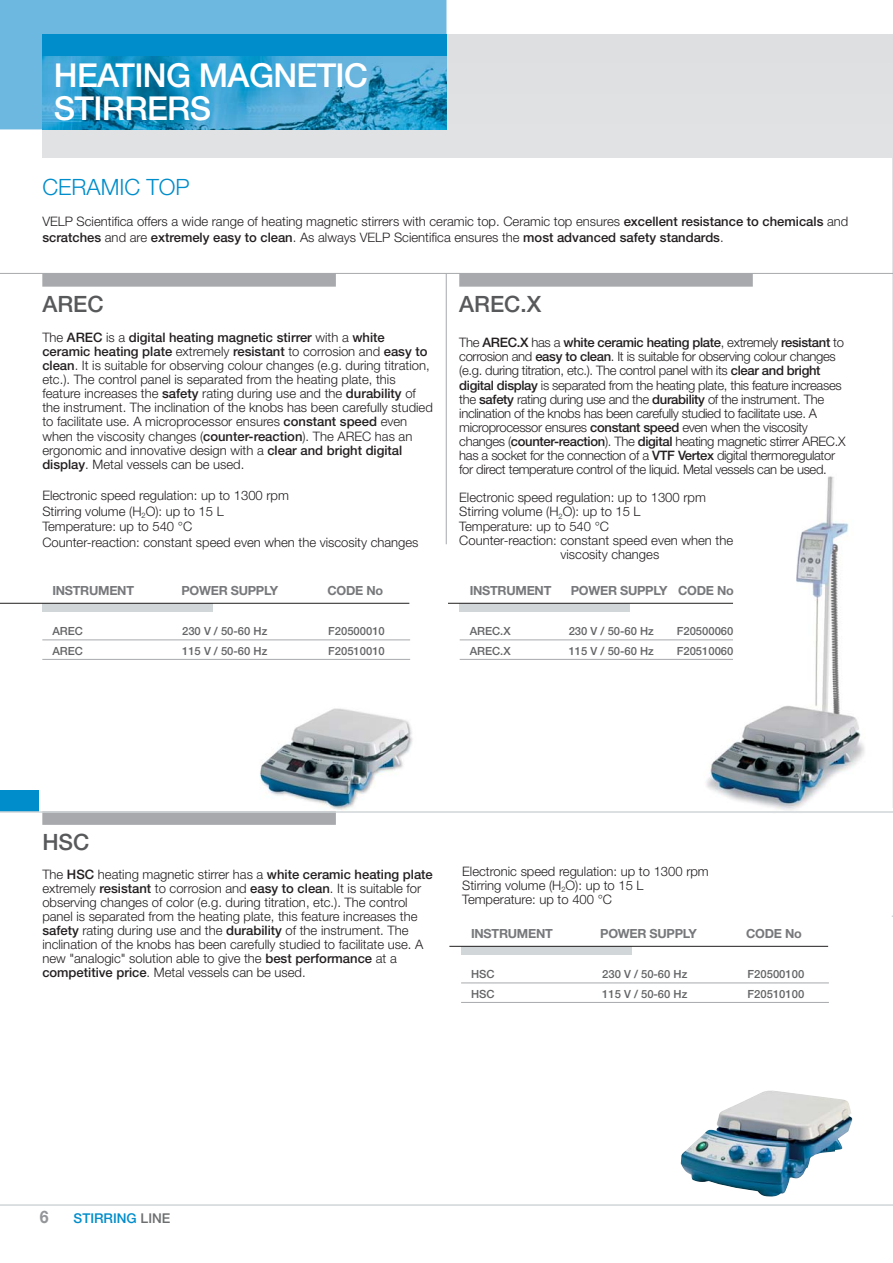
<style>
.page{position:relative;width:893px;height:1263px;background:#fff}
.page>*{position:absolute;margin:0;border:0;box-sizing:border-box;transform-origin:0 0}
.t1{font:500 33px/33px "Helvetica Neue";letter-spacing:-.02em;color:#fff}
.t2{font:500 22.5px "Helvetica Neue";color:#58595b}
.t3{font:300 22.5px "Helvetica Neue";color:#008dcb}
.t4{font:700 17.25px "Helvetica Neue";color:#939598;scale:.92 1}
.t5{font:500 13.5px "Helvetica Neue";color:#008dcb}
.t6{font:300 13.05px/14.1px "Helvetica Neue";color:#231f20}
.t7{font:300 13.05px/14.1px "Helvetica Neue";letter-spacing:-.025em;color:#231f20}
.t8{font:700 12.6px "Helvetica Neue";letter-spacing:-.02em;color:#77787b}
.t9{font:500 11.25px "Helvetica Neue";color:#636466}
.s1{font-weight:500}
.s2{color:#6d6e70}
</style>
<div class="page">
<div style="left:42px;top:34px;width:850px;height:774px;background:#e0e1e2"></div>
<div style="left:42px;top:158px;width:850px;height:696px;background:#fff"></div>
<img style="left:695px;top:476px;width:170px;height:334px">
<svg style="left:0;top:0;width:446px;height:129px;background:#49a6d1"></svg>
<img style="left:446px;top:34px;width:1px;height:95px">
<div style="left:42px;top:34px;width:404px;height:21px;background:#008dcb"></div>
<img style="left:680px;top:1090px;width:172px;height:107px">
<hr style="left:0;top:1204px;width:892px;height:2px;background:#d1d6d8">
<div style="left:0;top:791px;width:38px;height:21px;background:#008dcb"></div>
<div style="left:42px;top:273px;width:294px;height:14px;background:#a7a9ac"></div>
<hr style="left:446px;top:273px;width:1px;height:271px;background:#a7a9ac">
<hr style="left:0;top:273px;width:892px;height:1px;background:#a7a9ac">
<img style="left:259px;top:708px;width:154px;height:102px">
<hr style="left:42px;top:640px;width:368px;height:1px;background:#a7a9ac">
<hr style="left:42px;top:659px;width:368px;height:1px;background:#a7a9ac">
<div style="left:42px;top:603px;width:170px;height:9px;background:#d1d6d8"></div>
<hr style="left:0;top:603px;width:409px;height:1px;background:#231f20">
<hr style="left:459px;top:640px;width:274px;height:1px;background:#a7a9ac">
<hr style="left:459px;top:659px;width:274px;height:1px;background:#a7a9ac">
<div style="left:459px;top:603px;width:171px;height:9px;background:#d1d6d8"></div>
<hr style="left:448px;top:603px;width:285px;height:1px;background:#231f20">
<div style="left:459px;top:273px;width:293px;height:14px;background:#a7a9ac"></div>
<div style="left:42px;top:811px;width:294px;height:14px;background:#a7a9ac"></div>
<hr style="left:461px;top:983px;width:367px;height:1px;background:#a7a9ac">
<hr style="left:461px;top:1002px;width:367px;height:1px;background:#a7a9ac">
<div style="left:461px;top:946px;width:170px;height:9px;background:#d1d6d8"></div>
<hr style="left:449px;top:946px;width:379px;height:1px;background:#231f20">
<hr style="left:0;top:811px;width:892px;height:2px;background:#d1d6d8">
<h1 class="t1" style="left:54px;top:62px;width:315px">HEATING MAGNETIC<br>STIRRERS</h1>
<h2 class="t3" style="left:42px;top:179px;width:149px">CERAMIC TOP</h2>
<p class="t6" style="left:42px;top:215px;width:807px;line-height:15.6px">VELP Scientifica offers a wide range of heating magnetic stirrers with ceramic top. Ceramic top ensures <span class="s1">excellent resistance to chemicals</span> and <span class="s1">scratches</span> and are <span class="s1">extremely easy to clean</span>. As always VELP Scientifica ensures the <span class="s1">most advanced safety standards</span>.</p>
<h2 class="t2" style="left:42px;top:296px;width:63px">AREC</h2>
<p class="t6" style="left:42px;top:331px;width:392px">The <span class="s1">AREC</span> is a <span class="s1">digital heating magnetic stirrer</span> with a <span class="s1">white ceramic heating plate</span> extremely <span class="s1">resistant</span> to corrosion and <span class="s1">easy to clean</span>. It is suitable for observing colour changes (e.g. during titration, etc.). The control panel is separated from the heating plate, this feature increases the <span class="s1">safety</span> rating during use and the <span class="s1">durability</span> of the instrument. The inclination of the knobs has been carefully studied to facilitate use. A microprocessor ensures <span class="s1">constant speed</span> even when the viscosity changes (<span class="s1">counter-reaction</span>). The AREC has an ergonomic and innovative design with a <span class="s1">clear and bright digital display</span>. Metal vessels can be used.</p>
<p class="t6" style="left:42px;top:489px;width:378px;line-height:15.6px">Electronic speed regulation: up to 1300 rpm<br>Stirring volume (H<sub>2</sub>O): up to 15 L<br>Temperature: up to 540 °C<br>Counter-reaction: constant speed even when the viscosity changes</p>
<h2 class="t2" style="left:459px;top:296px;width:84px">AREC.X</h2>
<p class="t7" style="left:459px;top:337px;width:388px">The <span class="s1">AREC.X</span> has a <span class="s1">white ceramic heating plate</span>, extremely <span class="s1">resistant</span> to corrosion and <span class="s1">easy to clean</span>. It is suitable for observing colour changes (e.g. during titration, etc.). The control panel with its <span class="s1">clear and bright digital display</span> is separated from the heating plate, this feature increases the <span class="s1">safety</span> rating during use and the <span class="s1">durability</span> of the instrument. The inclination of the knobs has been carefully studied to facilitate use. A microprocessor ensures <span class="s1">constant speed</span> even when the viscosity changes (<span class="s1">counter-reaction</span>). The <span class="s1">digital</span> heating magnetic stirrer AREC.X has a socket for the connection of a <span class="s1">VTF Vertex</span> digital thermoregulator for direct temperature control of the liquid. Metal vessels can be used.</p>
<p class="t6" style="left:459px;top:492px;width:248px">Electronic speed regulation: up to 1300 rpm</p>
<p class="t6" style="left:459px;top:506px;width:183px">Stirring volume (H<sub>2</sub>O): up to 15 L</p>
<p class="t6" style="left:459px;top:520px;width:151px">Temperature: up to 540 °C</p>
<p class="t6" style="left:459px;top:534px;width:275px">Counter-reaction: constant speed even when the</p>
<p class="t6" style="left:560px;top:548px;width:100px">viscosity changes</p>
<p class="t8" style="left:52px;top:586px;width:83px">INSTRUMENT</p>
<p class="t8" style="left:181px;top:586px;width:98px">POWER SUPPLY</p>
<p class="t8" style="left:327px;top:586px;width:57px">CODE No</p>
<p class="t8" style="left:469px;top:586px;width:83px">INSTRUMENT</p>
<p class="t8" style="left:570px;top:586px;width:164px">POWER SUPPLY CODE No</p>
<p class="t9" style="left:52px;top:627px;width:32px">AREC</p>
<p class="t9" style="left:182px;top:627px;width:87px">230 V / 50-60 Hz</p>
<p class="t9" style="left:328px;top:627px;width:58px">F20500010</p>
<p class="t9" style="left:52px;top:647px;width:32px">AREC</p>
<p class="t9" style="left:182px;top:647px;width:87px">115 V / 50-60 Hz</p>
<p class="t9" style="left:328px;top:647px;width:58px">F20510010</p>
<p class="t9" style="left:469px;top:627px;width:43px">AREC.X</p>
<p class="t9" style="left:568px;top:627px;width:87px">230 V / 50-60 Hz</p>
<p class="t9" style="left:676px;top:627px;width:58px">F20500060</p>
<p class="t9" style="left:469px;top:647px;width:43px">AREC.X</p>
<p class="t9" style="left:568px;top:647px;width:87px">115 V / 50-60 Hz</p>
<p class="t9" style="left:676px;top:647px;width:58px">F20510060</p>
<h2 class="t2" style="left:42px;top:834px;width:49px">HSC</h2>
<p class="t6" style="left:42px;top:868px;width:392px">The <span class="s1">HSC</span> heating magnetic stirrer has a <span class="s1">white ceramic heating plate </span>extremely <span class="s1">resistant</span> to corrosion and <span class="s1">easy to clean</span>. It is suitable for observing changes of color (e.g. during titration, etc.). The control panel is separated from the heating plate, this feature increases the <span class="s1">safety</span> rating during use and the <span class="s1">durability</span> of the instrument. The inclination of the knobs has been carefully studied to facilitate use. A new "analogic" solution able to give the <span class="s1">best performance</span> at a <span class="s1">competitive price</span>. Metal vessels can be used.</p>
<p class="t6" style="left:462px;top:865px;width:248px">Electronic speed regulation: up to 1300 rpm<br>Stirring volume (H<sub>2</sub>O): up to 15 L<br>Temperature: up to 400 °C</p>
<p class="t8" style="left:471px;top:929px;width:83px">INSTRUMENT</p>
<p class="t8" style="left:600px;top:929px;width:98px">POWER SUPPLY</p>
<p class="t8" style="left:746px;top:929px;width:57px">CODE No</p>
<p class="t9" style="left:471px;top:970px;width:25px">HSC</p>
<p class="t9" style="left:602px;top:970px;width:87px">230 V / 50-60 Hz</p>
<p class="t9" style="left:747px;top:970px;width:58px">F20500100</p>
<p class="t9" style="left:471px;top:990px;width:25px">HSC</p>
<p class="t9" style="left:602px;top:990px;width:87px">115 V / 50-60 Hz</p>
<p class="t9" style="left:747px;top:990px;width:58px">F20510100</p>
<h3 class="t4" style="left:40px;top:1211px;width:11px">6</h3>
<p class="t5" style="left:74px;top:1214px;width:98px">STIRRING <span class="s2">LINE</span></p>
</div>
